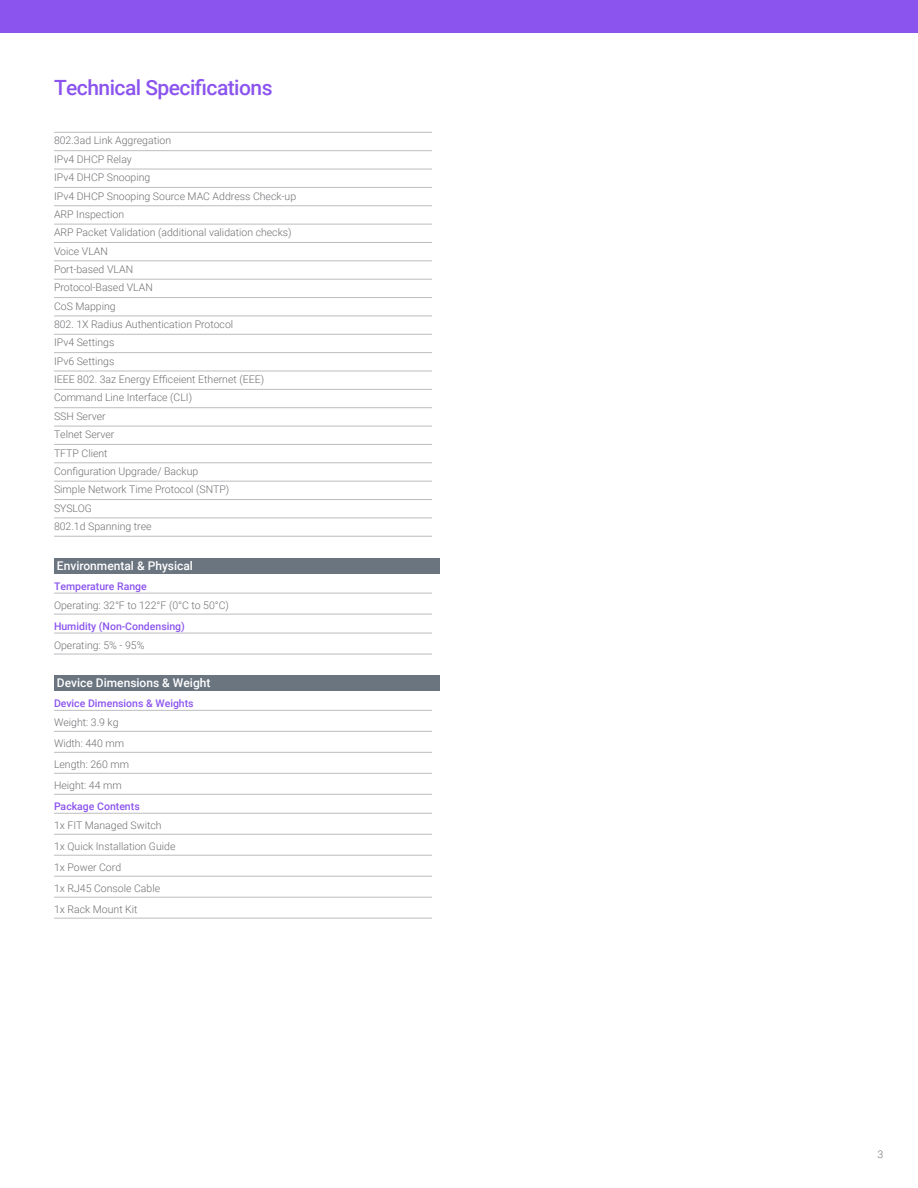
<style>
.page{position:relative;width:918px;height:1188px;background:#fff}
.page>*{position:absolute;margin:0;border:0;box-sizing:border-box;transform-origin:0 0}
.t1{font:500 21px "Roboto";letter-spacing:-.025em;color:#8b54ee}
.t2{font:500 12px "Roboto";color:#fff}
.t3{font:300 10.5px "Roboto";color:#6f7073}
.t4{font:500 10.5px "Roboto";color:#8b54ee}
</style>
<div class="page">
<div style="left:0;top:0;width:918px;height:32px;background:#8b54ee"></div>
<hr style="left:54px;top:593px;width:378px;height:1px;background:#bcbdc0">
<hr style="left:54px;top:614px;width:378px;height:1px;background:#bcbdc0">
<hr style="left:54px;top:633px;width:378px;height:1px;background:#bcbdc0">
<hr style="left:54px;top:654px;width:378px;height:1px;background:#bcbdc0">
<hr style="left:54px;top:710px;width:378px;height:1px;background:#bcbdc0">
<hr style="left:54px;top:731px;width:378px;height:1px;background:#bcbdc0">
<hr style="left:54px;top:752px;width:378px;height:1px;background:#bcbdc0">
<hr style="left:54px;top:773px;width:378px;height:1px;background:#bcbdc0">
<hr style="left:54px;top:794px;width:378px;height:1px;background:#bcbdc0">
<hr style="left:54px;top:813px;width:378px;height:1px;background:#bcbdc0">
<hr style="left:54px;top:834px;width:378px;height:1px;background:#bcbdc0">
<hr style="left:54px;top:855px;width:378px;height:1px;background:#bcbdc0">
<hr style="left:54px;top:876px;width:378px;height:1px;background:#bcbdc0">
<hr style="left:54px;top:897px;width:378px;height:1px;background:#bcbdc0">
<hr style="left:54px;top:918px;width:378px;height:1px;background:#bcbdc0">
<div style="left:54px;top:558px;width:386px;height:15px;background:#6b7580"></div>
<div style="left:54px;top:675px;width:386px;height:16px;background:#6b7580"></div>
<hr style="left:54px;top:132px;width:378px;height:1px;background:#bcbdc0">
<hr style="left:54px;top:150px;width:378px;height:1px;background:#bcbdc0">
<hr style="left:54px;top:169px;width:378px;height:1px;background:#bcbdc0">
<hr style="left:54px;top:187px;width:378px;height:1px;background:#bcbdc0">
<hr style="left:54px;top:205px;width:378px;height:1px;background:#bcbdc0">
<hr style="left:54px;top:224px;width:378px;height:1px;background:#bcbdc0">
<hr style="left:54px;top:242px;width:378px;height:1px;background:#bcbdc0">
<hr style="left:54px;top:260px;width:378px;height:1px;background:#bcbdc0">
<hr style="left:54px;top:279px;width:378px;height:1px;background:#bcbdc0">
<hr style="left:54px;top:297px;width:378px;height:1px;background:#bcbdc0">
<hr style="left:54px;top:316px;width:378px;height:1px;background:#bcbdc0">
<hr style="left:54px;top:334px;width:378px;height:1px;background:#bcbdc0">
<hr style="left:54px;top:352px;width:378px;height:1px;background:#bcbdc0">
<hr style="left:54px;top:371px;width:378px;height:1px;background:#bcbdc0">
<hr style="left:54px;top:389px;width:378px;height:1px;background:#bcbdc0">
<hr style="left:54px;top:407px;width:378px;height:1px;background:#bcbdc0">
<hr style="left:54px;top:426px;width:378px;height:1px;background:#bcbdc0">
<hr style="left:54px;top:444px;width:378px;height:1px;background:#bcbdc0">
<hr style="left:54px;top:462px;width:378px;height:1px;background:#bcbdc0">
<hr style="left:54px;top:481px;width:378px;height:1px;background:#bcbdc0">
<hr style="left:54px;top:499px;width:378px;height:1px;background:#bcbdc0">
<hr style="left:54px;top:518px;width:378px;height:1px;background:#bcbdc0">
<hr style="left:54px;top:536px;width:378px;height:1px;background:#bcbdc0">
<p class="t1" style="left:54px;top:73px;width:220px">Technical Specifications</p>
<p class="t3" style="left:54px;top:133px;width:119px">802.3ad Link Aggregation</p>
<p class="t3" style="left:54px;top:152px;width:79px">IPv4 DHCP Relay</p>
<p class="t3" style="left:54px;top:170px;width:98px">IPv4 DHCP Snooping</p>
<p class="t3" style="left:54px;top:188px;width:244px">IPv4 DHCP Snooping Source MAC Address Check-up</p>
<p class="t3" style="left:54px;top:207px;width:72px">ARP Inspection</p>
<p class="t3" style="left:54px;top:225px;width:239px">ARP Packet Validation (additional validation checks)</p>
<p class="t3" style="left:54px;top:244px;width:55px">Voice VLAN</p>
<p class="t3" style="left:54px;top:262px;width:81px">Port-based VLAN</p>
<p class="t3" style="left:54px;top:280px;width:100px">Protocol-Based VLAN</p>
<p class="t3" style="left:54px;top:299px;width:63px">CoS Mapping</p>
<p class="t3" style="left:54px;top:317px;width:181px">802. 1X Radius Authentication Protocol</p>
<p class="t3" style="left:54px;top:335px;width:62px">IPv4 Settings</p>
<p class="t3" style="left:54px;top:354px;width:62px">IPv6 Settings</p>
<p class="t3" style="left:54px;top:372px;width:212px">IEEE 802. 3az Energy Efficeient Ethernet (EEE)</p>
<p class="t3" style="left:54px;top:390px;width:140px">Command Line Interface (CLI)</p>
<p class="t3" style="left:54px;top:409px;width:53px">SSH Server</p>
<p class="t3" style="left:54px;top:427px;width:62px">Telnet Server</p>
<p class="t3" style="left:54px;top:445px;width:55px">TFTP Client</p>
<p class="t3" style="left:54px;top:464px;width:146px">Configuration Upgrade/ Backup</p>
<p class="t3" style="left:54px;top:482px;width:177px">Simple Network Time Protocol (SNTP)</p>
<p class="t3" style="left:54px;top:501px;width:40px">SYSLOG</p>
<p class="t3" style="left:54px;top:519px;width:99px">802.1d Spanning tree</p>
<p class="t2" style="left:57px;top:557px;width:137px">Environmental &amp; Physical</p>
<p class="t4" style="left:54px;top:579px;width:94px">Temperature Range</p>
<p class="t3" style="left:54px;top:598px;width:176px">Operating: 32°F to 122°F (0°C to 50°C)</p>
<p class="t4" style="left:54px;top:619px;width:132px">Humidity (Non-Condensing)</p>
<p class="t3" style="left:54px;top:638px;width:92px">Operating: 5% - 95%</p>
<p class="t2" style="left:57px;top:675px;width:155px">Device Dimensions &amp; Weight</p>
<p class="t4" style="left:54px;top:696px;width:141px">Device Dimensions &amp; Weights</p>
<p class="t3" style="left:54px;top:715px;width:66px">Weight: 3.9 kg</p>
<p class="t3" style="left:54px;top:736px;width:72px">Width: 440 mm</p>
<p class="t3" style="left:54px;top:757px;width:77px">Length: 260 mm</p>
<p class="t3" style="left:54px;top:778px;width:69px">Height: 44 mm</p>
<p class="t4" style="left:54px;top:799px;width:87px">Package Contents</p>
<p class="t3" style="left:54px;top:818px;width:109px">1x FIT Managed Switch</p>
<p class="t3" style="left:54px;top:839px;width:123px">1x Quick Installation Guide</p>
<p class="t3" style="left:54px;top:860px;width:69px">1x Power Cord</p>
<p class="t3" style="left:54px;top:881px;width:108px">1x RJ45 Console Cable</p>
<p class="t3" style="left:54px;top:902px;width:85px">1x Rack Mount Kit</p>
<p class="t3" style="left:878px;top:1147px;width:7px">3</p>
</div>
